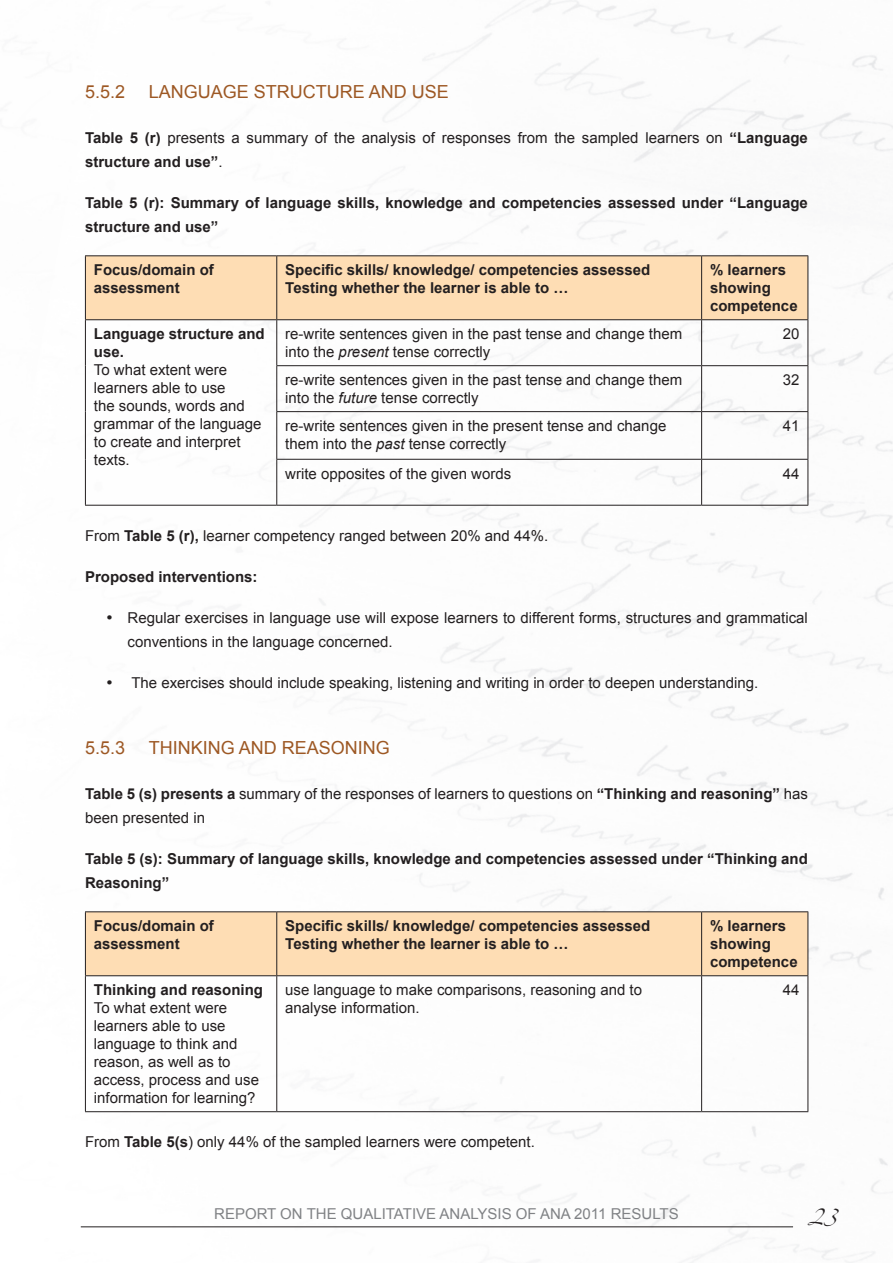
<style>
.page{position:relative;width:893px;height:1263px;background:#fff}
.page>*{position:absolute;margin:0;border:0;box-sizing:border-box;transform-origin:0 0}
.t1{font:18px "Arial";color:#9d5824}
.t2{font:15px/18px "Arial";color:#231f20}
.t3{font:700 15px/18px "Arial";color:#231f20}
.t4{font:15px "Arial";color:#808285}
.t5{font:15px "Zapfino";color:#231f20}
.s1{font-weight:700}
.s2{font-style:italic}
</style>
<div class="page">
<img style="left:80px;top:0;width:813px;height:1263px">
<hr style="left:81px;top:1226px;width:712px;height:1px;background:#231f20">
<div style="left:86px;top:256px;width:721px;height:63px;background:#feddb4"></div>
<hr style="left:85px;top:320px;width:1px;height:46px;background:#231f20">
<hr style="left:276px;top:320px;width:1px;height:45px;background:#231f20">
<hr style="left:701px;top:320px;width:1px;height:45px;background:#231f20">
<hr style="left:807px;top:320px;width:1px;height:45px;background:#231f20">
<hr style="left:85px;top:366px;width:1px;height:46px;background:#231f20">
<hr style="left:276px;top:365px;width:426px;height:1px;background:#231f20">
<hr style="left:276px;top:366px;width:1px;height:45px;background:#231f20">
<hr style="left:702px;top:365px;width:106px;height:1px;background:#231f20">
<hr style="left:701px;top:366px;width:1px;height:45px;background:#231f20">
<hr style="left:807px;top:366px;width:1px;height:45px;background:#231f20">
<hr style="left:85px;top:412px;width:1px;height:47px;background:#231f20">
<hr style="left:276px;top:411px;width:426px;height:1px;background:#231f20">
<hr style="left:276px;top:412px;width:1px;height:47px;background:#231f20">
<hr style="left:702px;top:411px;width:106px;height:1px;background:#231f20">
<hr style="left:701px;top:412px;width:1px;height:47px;background:#231f20">
<hr style="left:807px;top:412px;width:1px;height:47px;background:#231f20">
<hr style="left:85px;top:459px;width:1px;height:46px;background:#231f20">
<hr style="left:276px;top:459px;width:426px;height:1px;background:#231f20">
<hr style="left:276px;top:460px;width:1px;height:45px;background:#231f20">
<hr style="left:702px;top:459px;width:106px;height:1px;background:#231f20">
<hr style="left:701px;top:460px;width:1px;height:45px;background:#231f20">
<hr style="left:807px;top:460px;width:1px;height:45px;background:#231f20">
<hr style="left:85px;top:256px;width:1px;height:63px;background:#231f20">
<hr style="left:85px;top:255px;width:192px;height:1px;background:#231f20">
<hr style="left:85px;top:319px;width:192px;height:1px;background:#231f20">
<hr style="left:276px;top:256px;width:1px;height:63px;background:#231f20">
<hr style="left:277px;top:255px;width:425px;height:1px;background:#231f20">
<hr style="left:277px;top:319px;width:425px;height:1px;background:#231f20">
<hr style="left:701px;top:256px;width:1px;height:63px;background:#231f20">
<hr style="left:807px;top:256px;width:1px;height:63px;background:#231f20">
<hr style="left:702px;top:255px;width:106px;height:1px;background:#231f20">
<hr style="left:702px;top:319px;width:106px;height:1px;background:#231f20">
<hr style="left:85px;top:505px;width:192px;height:1px;background:#231f20">
<hr style="left:277px;top:505px;width:425px;height:1px;background:#231f20">
<hr style="left:702px;top:505px;width:106px;height:1px;background:#231f20">
<div style="left:86px;top:912px;width:721px;height:63px;background:#feddb4"></div>
<hr style="left:85px;top:911px;width:192px;height:1px;background:#231f20">
<hr style="left:85px;top:912px;width:1px;height:63px;background:#231f20">
<hr style="left:277px;top:911px;width:425px;height:1px;background:#231f20">
<hr style="left:276px;top:912px;width:1px;height:63px;background:#231f20">
<hr style="left:702px;top:911px;width:106px;height:1px;background:#231f20">
<hr style="left:701px;top:912px;width:1px;height:63px;background:#231f20">
<hr style="left:807px;top:912px;width:1px;height:63px;background:#231f20">
<hr style="left:85px;top:975px;width:192px;height:1px;background:#231f20">
<hr style="left:85px;top:976px;width:1px;height:135px;background:#231f20">
<hr style="left:276px;top:976px;width:1px;height:135px;background:#231f20">
<hr style="left:701px;top:976px;width:1px;height:135px;background:#231f20">
<hr style="left:807px;top:976px;width:1px;height:135px;background:#231f20">
<hr style="left:277px;top:975px;width:425px;height:1px;background:#231f20">
<hr style="left:702px;top:975px;width:106px;height:1px;background:#231f20">
<hr style="left:85px;top:1111px;width:192px;height:1px;background:#231f20">
<hr style="left:277px;top:1111px;width:425px;height:1px;background:#231f20">
<hr style="left:702px;top:1111px;width:106px;height:1px;background:#231f20">
<p class="t1" style="left:85px;top:80px;width:42px">5.5.2</p>
<p class="t1" style="left:149px;top:80px;width:119px">Language structure</p>
<p class="t1" style="left:369px;top:80px;width:14px">and</p>
<p class="t1" style="left:412px;top:80px;width:26px">Use</p>
<p class="t2" style="left:85px;top:126px;width:724px;line-height:24px"><span class="s1">Table 5 (r)</span> presents a summary of the analysis of responses from the sampled learners on <span class="s1">“Language structure and use”</span>.</p>
<p class="t3" style="left:85px;top:192px;width:724px;line-height:24px">Table 5 (r): Summary of language skills, knowledge and competencies assessed under “Language structure and use”</p>
<p class="t3" style="left:94px;top:261px;width:122px">Focus/domain of assessment</p>
<p class="t3" style="left:285px;top:261px;width:367px">Specific skills/ knowledge/ competencies assessed<br>Testing whether the learner is able to …</p>
<p class="t3" style="left:710px;top:261px;width:89px">% learners showing competence</p>
<p class="t3" style="left:94px;top:325px;width:172px">Language structure and use.</p>
<p class="t2" style="left:94px;top:361px;width:169px">To what extent were learners able to use<br>the sounds, words and grammar of the language to create and interpret texts.</p>
<p class="t2" style="left:285px;top:325px;width:398px">re-write sentences given in the past tense and change them into the <span class="s2">present</span> tense correctly</p>
<p class="t2" style="left:783px;top:325px;width:18px">20</p>
<p class="t2" style="left:285px;top:371px;width:398px">re-write sentences given in the past tense and change them into the <span class="s2">future</span> tense correctly</p>
<p class="t2" style="left:783px;top:371px;width:18px">32</p>
<p class="t2" style="left:285px;top:417px;width:383px">re-write sentences given in the present tense and change them into the <span class="s2">past</span> tense correctly</p>
<p class="t2" style="left:783px;top:417px;width:18px">41</p>
<p class="t2" style="left:285px;top:465px;width:227px">write opposites of the given words</p>
<p class="t2" style="left:783px;top:465px;width:18px">44</p>
<p class="t2" style="left:85px;top:526px;width:465px">From <span class="s1">Table 5 (r),</span> learner competency ranged between 20% and 44%.</p>
<p class="t3" style="left:85px;top:568px;width:174px">Proposed interventions:</p>
<p class="t2" style="left:128px;top:605px;width:682px;line-height:24px;text-indent:-21px">• Regular exercises in language use will expose learners to different forms, structures and grammatical conventions in the language concerned.</p>
<p class="t2" style="left:106px;top:673px;width:654px">• The exercises should include speaking, listening and writing in order to deepen understanding.</p>
<p class="t1" style="left:85px;top:736px;width:42px">5.5.3</p>
<p class="t1" style="left:149px;top:736px;width:104px">Thin king and</p>
<p class="t1" style="left:282px;top:736px;width:13px">reasonin</p>
<p class="t1" style="left:376px;top:736px;width:16px">g</p>
<p class="t2" style="left:85px;top:782px;width:724px;line-height:24px"><span class="s1">Table 5 (s) presents a</span> summary of the responses of learners to questions on <span class="s1">“Thinking and reasoning”</span> has been presented in</p>
<p class="t3" style="left:85px;top:848px;width:724px;line-height:24px">Table 5 (s): Summary of language skills, knowledge and competencies assessed under “Thinking and<br>Reasoning”</p>
<p class="t3" style="left:94px;top:917px;width:122px">Focus/domain of assessment</p>
<p class="t3" style="left:285px;top:917px;width:367px">Specific skills/ knowledge/ competencies assessed<br>Testing whether the learner is able to …</p>
<p class="t3" style="left:710px;top:917px;width:89px">% learners showing competence</p>
<p class="t3" style="left:94px;top:981px;width:171px">Thinking and reasoning</p>
<p class="t2" style="left:94px;top:999px;width:167px">To what extent were learners able to use language to think and reason, as well as to access, process and use information for learning?</p>
<p class="t2" style="left:285px;top:981px;width:358px">use language to make comparisons, reasoning and to analyse information.</p>
<p class="t2" style="left:783px;top:981px;width:18px">44</p>
<p class="t2" style="left:85px;top:1133px;width:451px">From <span class="s1">Table 5(s</span>) only 44% of the sampled learners were competent.</p>
<p class="t4" style="left:214px;top:1203px;width:407px">REPORT ON THE QUALITATIVE ANALYSIS OF ANA 2011 results</p>
<p class="t5" style="left:808px;top:1210px;width:30px">23</p>
</div>
